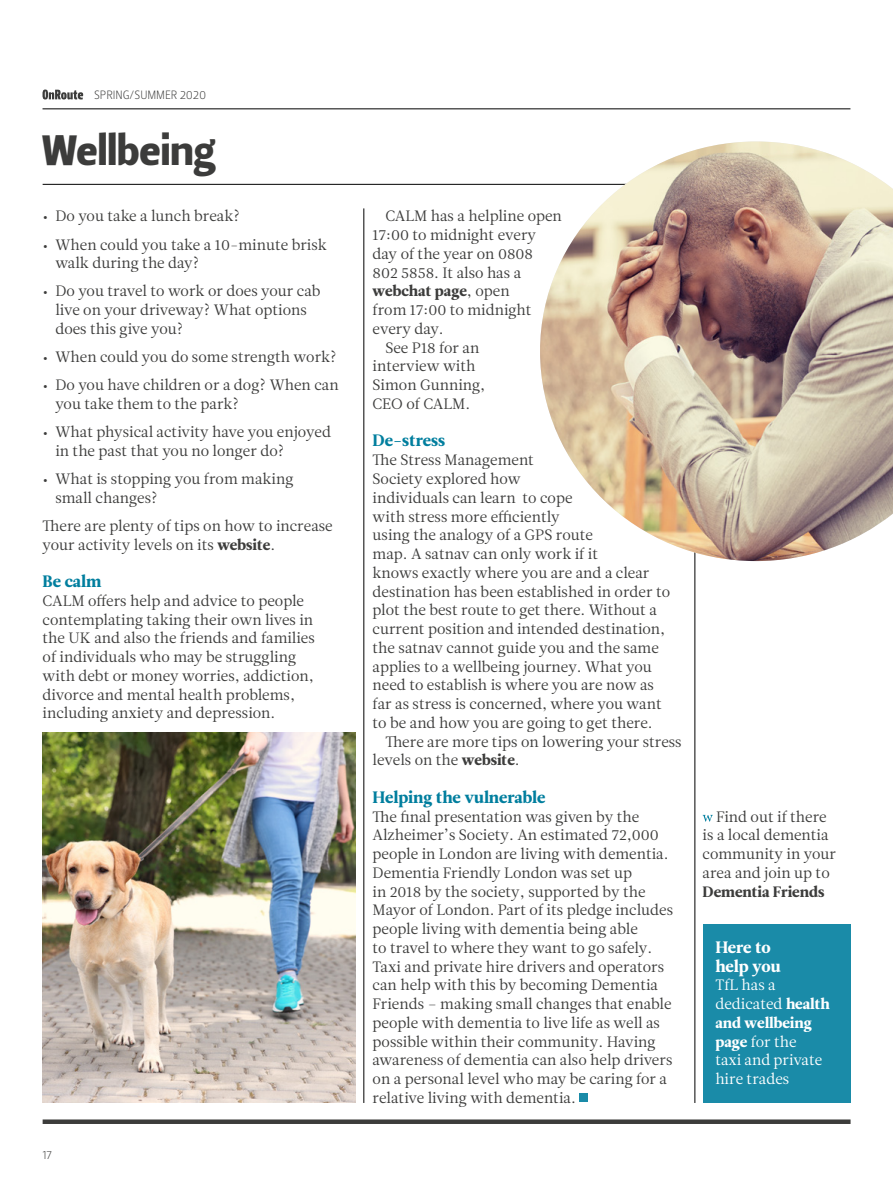
<style>
.page{position:relative;width:893px;height:1191px;background:#fff}
.page>*{position:absolute;margin:0;border:0;box-sizing:border-box;transform-origin:0 0}
.t1{font:42.3px "Leitura Sans Grot 4";color:#3c3c3b}
.subhead{font:16.5px "Leitura News Roman 4";color:#007e9e}
.subhead-2{font:16.5px/18.8px "Leitura News Roman 4";color:#fff}
.body_copy{font:15px/18.8px "Leitura News Roman 1";color:#3c3c3b}
.body_copy_bullets{font:15px/18.8px "Leitura News Roman 1";color:#3c3c3b}
.body_copy_indent{font:15px/18.8px "Leitura News Roman 1";color:#3c3c3b}
.bodu_copy_white{font:15px/18.8px "Leitura News Roman 1";color:#fff}
.t2{font:12px "Leitura Sans Grot 1";letter-spacing:-.005em;color:#3c3c3b}
.s1{font-family:"Leitura News Roman 4"}
</style>
<div class="page">
<hr style="left:694px;top:202px;width:1px;height:901px;background:#000">
<hr style="left:43px;top:184px;width:808px;height:1px;background:#000">
<div style="left:703px;top:924px;width:147px;height:178px;background:#1a8ba8"></div>
<svg style="left:703px;top:815px;width:10px;height:6px"></svg>
<img style="left:540px;top:141px;width:353px;height:420px">
<img style="left:43px;top:732px;width:313px;height:371px">
<div style="left:579px;top:1093px;width:9px;height:8px;background:#1a8ba8"></div>
<hr style="left:363px;top:208px;width:1px;height:895px;background:#000">
<svg style="left:43px;top:90px;width:40px;height:10px"></svg>
<hr style="left:43px;top:108px;width:807px;height:1px;background:#000">
<div style="left:43px;top:1119px;width:808px;height:5px;background:#3c3c3b"></div>
<p class="t2" style="left:94px;top:88px;width:114px">SPRING/SUMMER 2020</p>
<h1 class="t1" style="left:43px;top:125px;width:173px">Wellbeing</h1>
<p class="body_copy_bullets" style="left:43px;top:207px;width:199px">• Do you take a lunch break?</p>
<p class="body_copy_bullets" style="left:55px;top:235px;width:273px;text-indent:-13px">• When could you take a 10-minute brisk walk during the day?</p>
<p class="body_copy_bullets" style="left:55px;top:282px;width:267px;text-indent:-13px">• Do you travel to work or does your cab live on your driveway? What options does this give you?</p>
<p class="body_copy_bullets" style="left:43px;top:348px;width:296px">• When could you do some strength work?</p>
<p class="body_copy_bullets" style="left:55px;top:376px;width:285px;text-indent:-13px">• Do you have children or a dog? When can you take them to the park?</p>
<p class="body_copy_bullets" style="left:55px;top:423px;width:277px;text-indent:-13px">• What physical activity have you enjoyed in the past that you no longer do?</p>
<p class="body_copy_bullets" style="left:55px;top:469px;width:240px;text-indent:-13px">• What is stopping you from making small changes?</p>
<p class="body_copy" style="left:43px;top:516px;width:292px">There are plenty of tips on how to increase your activity levels on its <span class="s1">website</span>.</p>
<h3 class="subhead" style="left:43px;top:571px;width:60px">Be calm</h3>
<p class="body_copy" style="left:43px;top:591px;width:274px">CALM offers help and advice to people contemplating taking their own lives in the UK and also the friends and families of individuals who may be struggling with debt or money worries, addiction, divorce and mental health problems, including anxiety and depression.</p>
<p class="t2" style="left:43px;top:1148px;width:11px">17</p>
<p class="body_copy_indent" style="left:373px;top:207px;width:191px;text-indent:13px">CALM has a helpline open<br>17:00 to midnight every day of the year on 0808<br>802 5858. It also has a <span class="s1">webchat page</span>, open<br>from 17:00 to midnight every day.</p>
<p class="body_copy_indent" style="left:373px;top:338px;width:114px;text-indent:13px">See P18 for an interview with<br>Simon Gunning,<br>CEO of CALM.</p>
<h3 class="subhead" style="left:373px;top:431px;width:74px">De-stress</h3>
<p class="body_copy" style="left:373px;top:451px;width:299px">The Stress Management<br>Society explored how<br>individuals can learn to cope<br>with stress more efficiently<br>using the analogy of a GPS route<br>map. A satnav can only work if it<br>knows exactly where you are and a clear destination has been established in order to plot the best route to get there. Without a current position and intended destination, the satnav cannot guide you and the same applies to a wellbeing journey. What you need to establish is where you are now as far as stress is concerned, where you want to be and how you are going to get there.</p>
<p class="body_copy_indent" style="left:373px;top:732px;width:311px;text-indent:13px">There are more tips on lowering your stress levels on the <span class="s1">website</span>.</p>
<h3 class="subhead" style="left:373px;top:787px;width:174px">Helping the vulnerable</h3>
<p class="body_copy" style="left:373px;top:807px;width:302px">The final presentation was given by the Alzheimer’s Society. An estimated 72,000 people in London are living with dementia.<br>Dementia Friendly London was set up<br>in 2018 by the society, supported by the Mayor of London. Part of its pledge includes people living with dementia being able<br>to travel to where they want to go safely.<br>Taxi and private hire drivers and operators can help with this by becoming Dementia Friends – making small changes that enable people with dementia to live life as well as possible within their community. Having awareness of dementia can also help drivers on a personal level who may be caring for a relative living with dementia.</p>
<p class="body_copy" style="left:703px;top:807px;width:135px;text-indent:13px">Find out if there is a local dementia community in your area and join up to<br><span class="s1">Dementia Friends</span></p>
<h3 class="subhead-2" style="left:715px;top:938px;width:67px">Here to help you</h3>
<p class="bodu_copy_white" style="left:715px;top:976px;width:116px">TfL has a dedicated <span class="s1">health and wellbeing page</span> for the<br>taxi and private hire trades</p>
</div>
